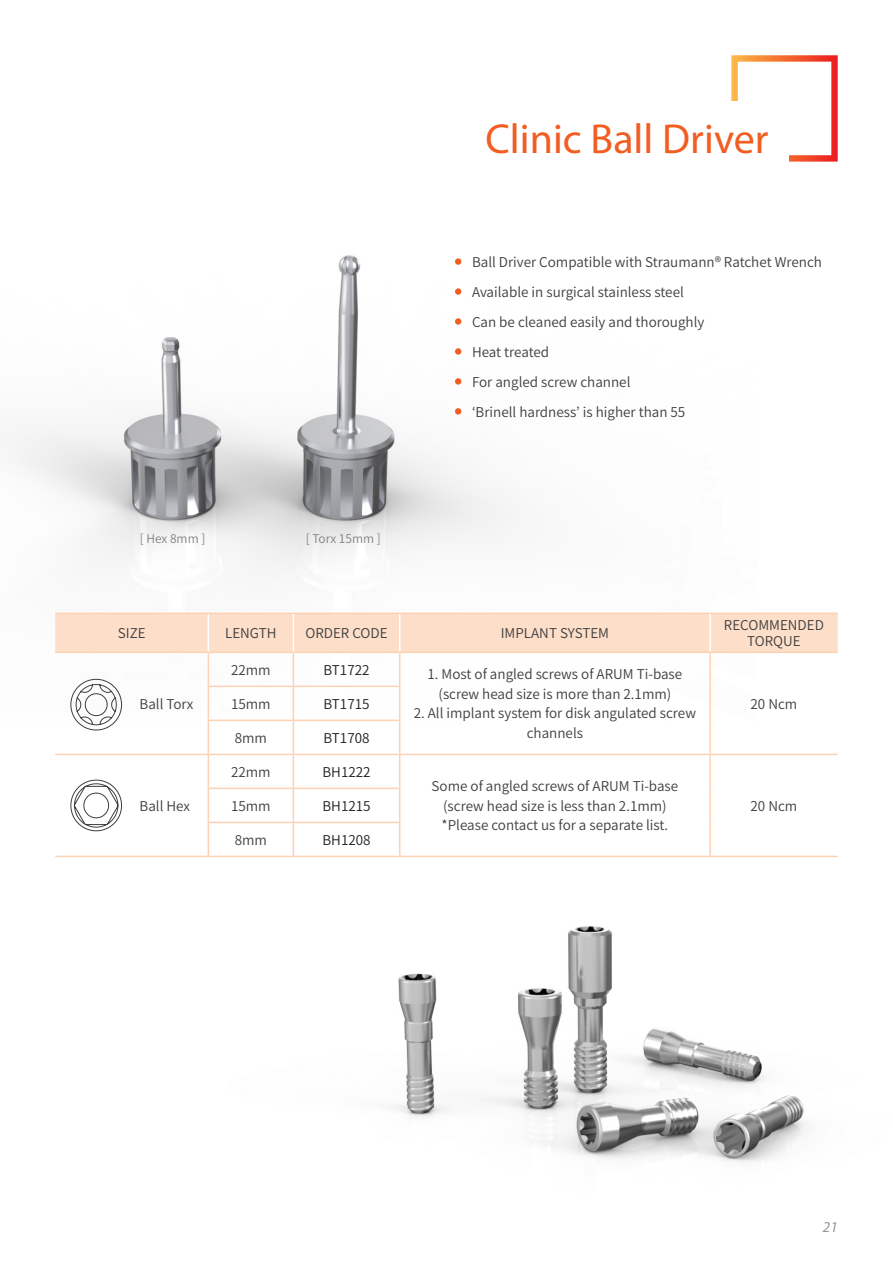
<style>
.page{position:relative;width:893px;height:1263px;background:#fff}
.page>*{position:absolute;margin:0;border:0;box-sizing:border-box;transform-origin:0 0}
.t1{font:42px "Myriad Pro";color:#f25d21}
.t2{font:italic 15.15px "Myriad Pro";color:#939598}
.t3{font:600 13.5px/19.5px "Noto Sans CJ Kkr";color:#3e3e3f;text-align:center}
.t4{font:600 13.5px "Noto Sans CJ Kkr";color:#231f20}
.t5{font:600 12px "Noto Sans CJ Kkr";color:#808285}
</style>
<div class="page">
<img style="left:15px;top:255px;width:741px;height:471px">
<svg style="left:731px;top:55px;width:107px;height:107px"></svg>
<div style="left:717px;top:101px;width:71px;height:69px;background:#fff"></div>
<img style="left:392px;top:926px;width:415px;height:236px">
<div style="left:455px;top:258px;width:6px;height:7px;background:#f25d21;border-radius:50%"></div>
<div style="left:455px;top:288px;width:6px;height:7px;background:#f25d21;border-radius:50%"></div>
<div style="left:455px;top:318px;width:6px;height:7px;background:#f25d21;border-radius:50%"></div>
<div style="left:455px;top:348px;width:6px;height:7px;background:#f25d21;border-radius:50%"></div>
<div style="left:455px;top:408px;width:6px;height:7px;background:#f25d21;border-radius:50%"></div>
<div style="left:455px;top:378px;width:6px;height:7px;background:#f25d21;border-radius:50%"></div>
<div style="left:55px;top:614px;width:783px;height:37px;background:#fddec9"></div>
<hr style="left:55px;top:613px;width:153px;height:1px;background:#fcd1b4">
<hr style="left:208px;top:613px;width:85px;height:1px;background:#fcd1b4">
<hr style="left:293px;top:613px;width:107px;height:1px;background:#fcd1b4">
<hr style="left:400px;top:613px;width:310px;height:1px;background:#fcd1b4">
<hr style="left:710px;top:613px;width:128px;height:1px;background:#fcd1b4">
<hr style="left:55px;top:651px;width:153px;height:2px;background:#fcd1b4">
<hr style="left:208px;top:651px;width:85px;height:2px;background:#fcd1b4">
<hr style="left:293px;top:651px;width:107px;height:2px;background:#fcd1b4">
<hr style="left:400px;top:651px;width:310px;height:2px;background:#fcd1b4">
<hr style="left:710px;top:651px;width:128px;height:2px;background:#fcd1b4">
<hr style="left:208px;top:685px;width:85px;height:2px;background:#fcd1b4">
<hr style="left:293px;top:685px;width:107px;height:2px;background:#fcd1b4">
<hr style="left:208px;top:720px;width:85px;height:1px;background:#fcd1b4">
<hr style="left:293px;top:720px;width:107px;height:1px;background:#fcd1b4">
<hr style="left:55px;top:754px;width:153px;height:1px;background:#fcd1b4">
<hr style="left:208px;top:754px;width:85px;height:1px;background:#fcd1b4">
<hr style="left:293px;top:754px;width:107px;height:1px;background:#fcd1b4">
<hr style="left:400px;top:754px;width:310px;height:1px;background:#fcd1b4">
<hr style="left:710px;top:754px;width:128px;height:1px;background:#fcd1b4">
<hr style="left:293px;top:653px;width:1px;height:32px;background:#fcd1b4">
<hr style="left:399px;top:653px;width:1px;height:32px;background:#fcd1b4">
<hr style="left:709px;top:653px;width:2px;height:33px;background:#fcd1b4">
<hr style="left:293px;top:687px;width:1px;height:33px;background:#fcd1b4">
<hr style="left:399px;top:687px;width:1px;height:33px;background:#fcd1b4">
<hr style="left:709px;top:686px;width:2px;height:34px;background:#fcd1b4">
<hr style="left:293px;top:721px;width:1px;height:33px;background:#fcd1b4">
<hr style="left:399px;top:721px;width:1px;height:33px;background:#fcd1b4">
<hr style="left:709px;top:720px;width:2px;height:34px;background:#fcd1b4">
<hr style="left:293px;top:755px;width:1px;height:33px;background:#fcd1b4">
<hr style="left:399px;top:755px;width:1px;height:33px;background:#fcd1b4">
<hr style="left:709px;top:755px;width:2px;height:33px;background:#fcd1b4">
<hr style="left:293px;top:789px;width:1px;height:33px;background:#fcd1b4">
<hr style="left:399px;top:789px;width:1px;height:33px;background:#fcd1b4">
<hr style="left:709px;top:788px;width:2px;height:34px;background:#fcd1b4">
<hr style="left:293px;top:823px;width:1px;height:33px;background:#fcd1b4">
<hr style="left:399px;top:823px;width:1px;height:33px;background:#fcd1b4">
<hr style="left:709px;top:822px;width:2px;height:34px;background:#fcd1b4">
<hr style="left:208px;top:788px;width:85px;height:1px;background:#fcd1b4">
<hr style="left:293px;top:788px;width:107px;height:1px;background:#fcd1b4">
<hr style="left:208px;top:822px;width:85px;height:1px;background:#fcd1b4">
<hr style="left:293px;top:822px;width:107px;height:1px;background:#fcd1b4">
<hr style="left:55px;top:856px;width:153px;height:1px;background:#fcd1b4">
<hr style="left:208px;top:856px;width:85px;height:1px;background:#fcd1b4">
<hr style="left:293px;top:856px;width:107px;height:1px;background:#fcd1b4">
<hr style="left:400px;top:856px;width:310px;height:1px;background:#fcd1b4">
<hr style="left:710px;top:856px;width:128px;height:1px;background:#fcd1b4">
<hr style="left:208px;top:614px;width:1px;height:37px;background:#fff">
<hr style="left:293px;top:614px;width:1px;height:37px;background:#fff">
<hr style="left:399px;top:614px;width:1px;height:37px;background:#fff">
<hr style="left:709px;top:614px;width:2px;height:37px;background:#fff">
<hr style="left:208px;top:653px;width:1px;height:32px;background:#fcd1b4">
<hr style="left:208px;top:687px;width:1px;height:33px;background:#fcd1b4">
<hr style="left:208px;top:721px;width:1px;height:33px;background:#fcd1b4">
<hr style="left:208px;top:755px;width:1px;height:33px;background:#fcd1b4">
<hr style="left:208px;top:789px;width:1px;height:33px;background:#fcd1b4">
<hr style="left:208px;top:823px;width:1px;height:33px;background:#fcd1b4">
<svg style="left:70px;top:679px;width:52px;height:52px"></svg>
<svg style="left:70px;top:779px;width:52px;height:52px"></svg>
<p class="t1" style="left:486px;top:113px;width:284px">Clinic Ball Driver</p>
<p class="t5" style="left:140px;top:532px;width:67px">[ Hex 8mm ]</p>
<p class="t5" style="left:306px;top:532px;width:77px">[ Torx 15mm ]</p>
<p class="t3" style="left:472px;top:252px;width:351px">Ball Driver Compatible with Straumann® Ratchet Wrench</p>
<p class="t3" style="left:472px;top:282px;width:213px">Available in surgical stainless steel</p>
<p class="t3" style="left:472px;top:312px;width:234px">Can be cleaned easily and thoroughly</p>
<p class="t3" style="left:472px;top:342px;width:79px">Heat treated</p>
<p class="t3" style="left:472px;top:372px;width:160px">For angled screw channel</p>
<p class="t3" style="left:472px;top:402px;width:215px">‘Brinell hardness’ is higher than 55</p>
<p class="t3" style="left:118px;top:624px;width:29px">SIZE</p>
<p class="t3" style="left:225px;top:624px;width:53px">LENGTH</p>
<p class="t3" style="left:305px;top:624px;width:84px">ORDER CODE</p>
<p class="t3" style="left:501px;top:624px;width:110px">IMPLANT SYSTEM</p>
<p class="t3" style="left:724px;top:616px;width:102px">RECOMMENDED</p>
<p class="t3" style="left:747px;top:632px;width:55px">TORQUE</p>
<p class="t3" style="left:140px;top:694px;width:55px">Ball Torx</p>
<p class="t3" style="left:140px;top:796px;width:52px">Ball Hex</p>
<p class="t3" style="left:231px;top:660px;width:41px">22mm</p>
<p class="t4" style="left:323px;top:662px;width:48px">BT1722</p>
<p class="t3" style="left:428px;top:665px;width:256px">1. Most of angled screws of ARUM Ti-base</p>
<p class="t3" style="left:438px;top:684px;width:234px">(screw head size is more than 2.1mm)</p>
<p class="t3" style="left:414px;top:704px;width:284px">2. All implant system for disk angulated screw channels</p>
<p class="t3" style="left:231px;top:694px;width:41px">15mm</p>
<p class="t4" style="left:323px;top:696px;width:48px">BT1715</p>
<p class="t3" style="left:750px;top:694px;width:48px">20 Ncm</p>
<p class="t3" style="left:235px;top:728px;width:34px">8mm</p>
<p class="t4" style="left:323px;top:730px;width:48px">BT1708</p>
<p class="t3" style="left:231px;top:762px;width:41px">22mm</p>
<p class="t4" style="left:322px;top:764px;width:50px">BH1222</p>
<p class="t3" style="left:432px;top:777px;width:248px">Some of angled screws of ARUM Ti-base</p>
<p class="t3" style="left:443px;top:796px;width:225px">(screw head size is less than 2.1mm)</p>
<p class="t3" style="left:442px;top:816px;width:228px">*Please contact us for a separate list.</p>
<p class="t3" style="left:231px;top:796px;width:41px">15mm</p>
<p class="t4" style="left:322px;top:798px;width:50px">BH1215</p>
<p class="t3" style="left:750px;top:796px;width:48px">20 Ncm</p>
<p class="t3" style="left:235px;top:830px;width:34px">8mm</p>
<p class="t4" style="left:322px;top:832px;width:50px">BH1208</p>
<p class="t2" style="left:823px;top:1218px;width:16px">21</p>
</div>
